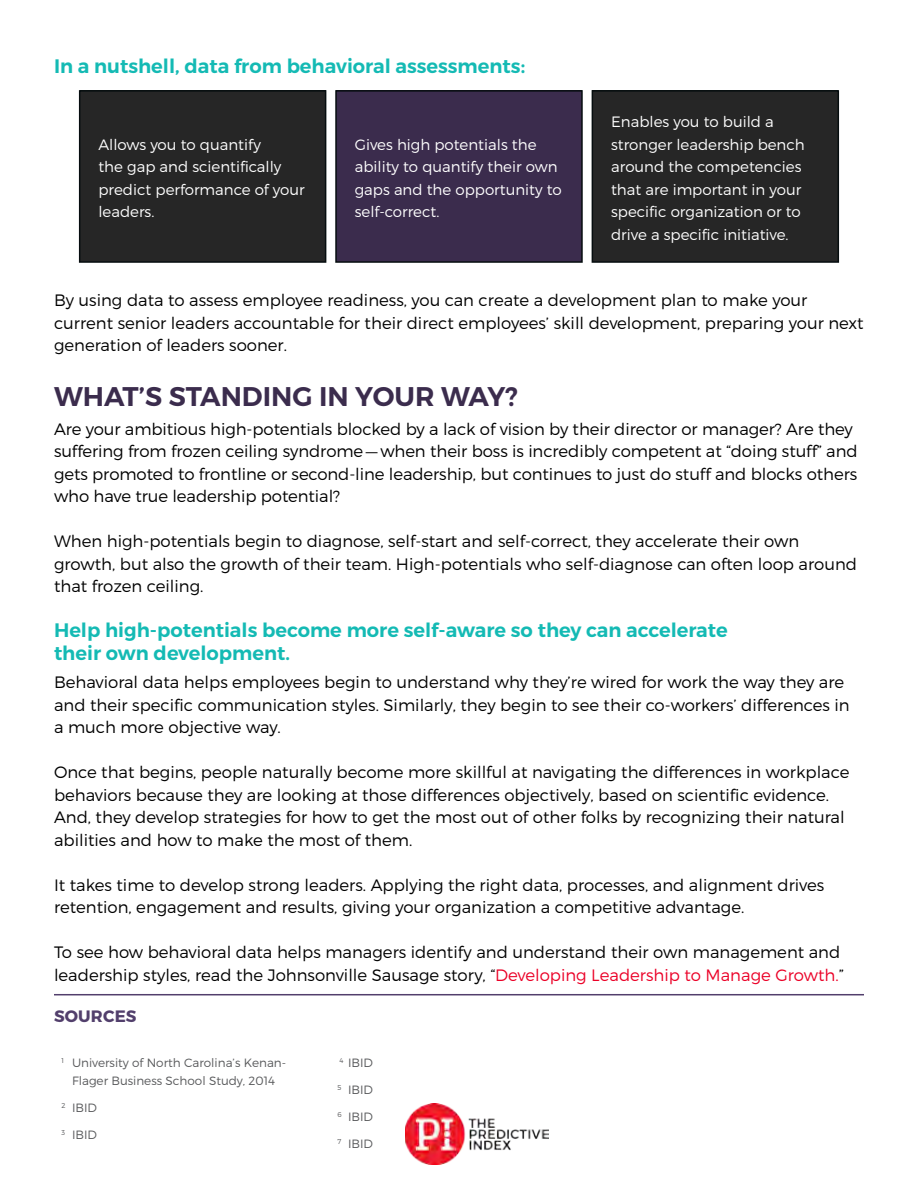
<style>
.page{position:relative;width:918px;height:1188px;background:#fff}
.page>*{position:absolute;margin:0;border:0;box-sizing:border-box;transform-origin:0 0}
.t1{font:600 27px "Montserrat";color:#3b2c4d}
.t2{font:600 19.5px/22.5px "Montserrat";color:#14bab4}
.t3{font:300 16.5px/22.5px "Montserrat";color:#000}
.t4{font:700 16.5px "Montserrat";letter-spacing:.01em;color:#523f6c}
.t5{font:300 15px/22.5px "Montserrat";color:#fff}
.t6{font:300 12px/18px "Montserrat";color:#58595b;text-align:center}
.s1{color:#eb0027}
</style>
<div class="page">
<img style="left:405px;top:1104px;width:144px;height:60px">
<div style="left:80px;top:91px;width:246px;height:171px;background:#262626"></div>
<div style="left:79px;top:90px;width:247px;height:173px;border:2px solid #060d0f"></div>
<div style="left:336px;top:91px;width:246px;height:171px;background:#3b2c4d"></div>
<div style="left:335px;top:90px;width:248px;height:173px;border:2px solid #060d0f"></div>
<div style="left:592px;top:91px;width:246px;height:171px;background:#262626"></div>
<div style="left:592px;top:90px;width:247px;height:173px;border:2px solid #060d0f"></div>
<hr style="left:54px;top:994px;width:810px;height:1px;background:#523f6c">
<p class="t2" style="left:54px;top:55px;width:473px">In a nutshell, data from behavioral assessments:</p>
<p class="t5" style="left:98px;top:133px;width:208px">Allows you to quantify<br>the gap and scientifically predict performance of your leaders.</p>
<p class="t5" style="left:355px;top:133px;width:209px">Gives high potentials the ability to quantify their own gaps and the opportunity to self-correct.</p>
<p class="t5" style="left:611px;top:111px;width:195px">Enables you to build a stronger leadership bench around the competencies that are important in your specific organization or to drive a specific initiative.</p>
<p class="t3" style="left:54px;top:289px;width:811px">By using data to assess employee readiness, you can create a development plan to make your current senior leaders accountable for their direct employees’ skill development, preparing your next generation of leaders sooner.</p>
<h1 class="t1" style="left:54px;top:380px;width:465px">WHAT’S STANDING IN YOUR WAY?</h1>
<p class="t3" style="left:54px;top:417px;width:805px">Are your ambitious high-potentials blocked by a lack of vision by their director or manager? Are they suffering from frozen ceiling syndrome — when their boss is incredibly competent at “doing stuff” and gets promoted to frontline or second-line leadership, but continues to just do stuff and blocks others who have true leadership potential?</p>
<p class="t3" style="left:54px;top:530px;width:805px">When high-potentials begin to diagnose, self-start and self-correct, they accelerate their own growth, but also the growth of their team. High-potentials who self-diagnose can often loop around that frozen ceiling.</p>
<p class="t2" style="left:54px;top:619px;width:675px">Help high-potentials become more self-aware so they can accelerate their own development.</p>
<p class="t3" style="left:54px;top:671px;width:797px">Behavioral data helps employees begin to understand why they’re wired for work the way they are and their specific communication styles. Similarly, they begin to see their co-workers’ differences in a much more objective way.</p>
<p class="t3" style="left:54px;top:761px;width:797px">Once that begins, people naturally become more skillful at navigating the differences in workplace behaviors because they are looking at those differences objectively, based on scientific evidence.<br>And, they develop strategies for how to get the most out of other folks by recognizing their natural abilities and how to make the most of them.</p>
<p class="t3" style="left:54px;top:873px;width:772px">It takes time to develop strong leaders. Applying the right data, processes, and alignment drives retention, engagement and results, giving your organization a competitive advantage.</p>
<p class="t3" style="left:54px;top:941px;width:791px">To see how behavioral data helps managers identify and understand their own management and leadership styles, read the Johnsonville Sausage story, “<span class="s1">Developing Leadership to Manage Growth.</span>”</p>
<p class="t4" style="left:54px;top:1006px;width:84px">SOURCES</p>
<p class="t6" style="left:62px;top:1054px;width:226px"><sup>1</sup> University of North Carolina’s Kenan-<br>Flager Business School Study, 2014</p>
<p class="t6" style="left:62px;top:1099px;width:37px"><sup>2</sup> IBID</p>
<p class="t6" style="left:62px;top:1126px;width:37px"><sup>3</sup> IBID</p>
<p class="t6" style="left:339px;top:1054px;width:35px"><sup>4</sup> IBID</p>
<p class="t6" style="left:338px;top:1081px;width:37px"><sup>5</sup> IBID</p>
<p class="t6" style="left:338px;top:1108px;width:37px"><sup>6</sup> IBID</p>
<p class="t6" style="left:338px;top:1135px;width:37px"><sup>7</sup> IBID</p>
</div>
